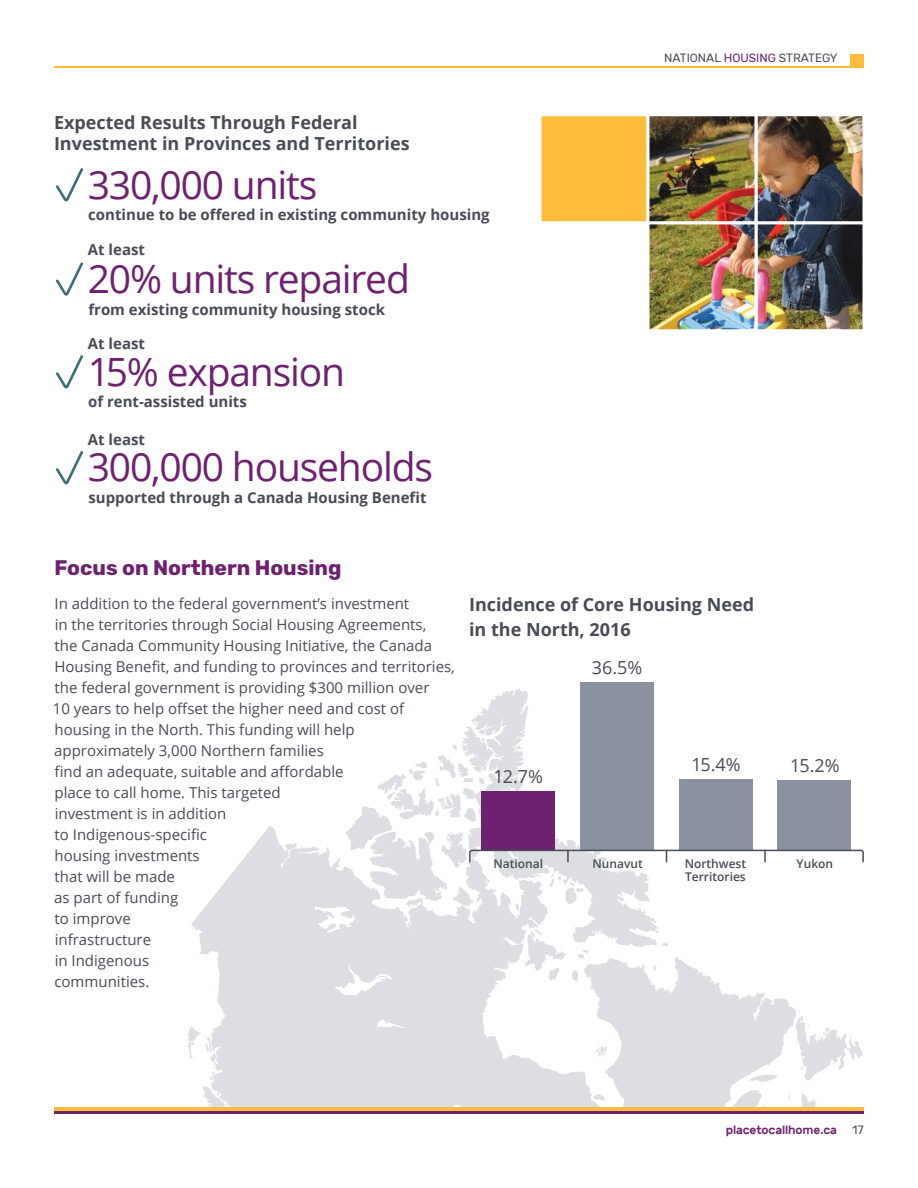
<style>
.page{position:relative;width:918px;height:1188px;background:#fff}
.page>*{position:absolute;margin:0;border:0;box-sizing:border-box;transform-origin:0 0}
.t1{font:39px "Open Sans";letter-spacing:-.03em;color:#6e216f}
.t2{font:700 21px "Rubik";color:#6e216f}
.t3{font:700 18px/25.5px "Open Sans";color:#474c55}
.t4{font:18px "Open Sans";letter-spacing:-.06em;color:#474c55}
.t5{font:15px/21px "Open Sans";color:#474c55}
.t6{font:700 15px "Open Sans";color:#474c55}
.t7{font:600 12px/13.5px "Open Sans";color:#474c55}
.t8{font:12px "Rubik";color:#474c55}
.t9{font:500 12px "Rubik";letter-spacing:-.01em;color:#6e216f}
.s1{color:#6e216f}
</style>
<div class="page">
<div style="left:850px;top:54px;width:14px;height:14px;background:#fdbd3b"></div>
<hr style="left:54px;top:66px;width:810px;height:2px;background:#fdbd3b">
<hr style="left:54px;top:1107px;width:810px;height:4px;background:#fdbd3b">
<hr style="left:54px;top:1111px;width:810px;height:3px;background:#6e216f">
<svg style="left:188px;top:689px;width:675px;height:418px"></svg>
<div style="left:482px;top:792px;width:73px;height:58px;background:#6e216f"></div>
<div style="left:679px;top:779px;width:74px;height:71px;background:#8a929f"></div>
<div style="left:580px;top:683px;width:74px;height:167px;background:#8a929f"></div>
<div style="left:778px;top:780px;width:73px;height:70px;background:#8a929f"></div>
<svg style="left:468px;top:849px;width:396px;height:14px"></svg>
<svg style="left:56px;top:168px;width:27px;height:34px"></svg>
<svg style="left:56px;top:355px;width:27px;height:34px"></svg>
<svg style="left:56px;top:451px;width:27px;height:34px"></svg>
<svg style="left:56px;top:262px;width:27px;height:34px"></svg>
<div style="left:538px;top:113px;width:112px;height:111px;background:#fdbd3b;border:3px solid #fff"></div>
<img style="left:758px;top:225px;width:104px;height:103px">
<div style="left:754px;top:221px;width:112px;height:111px;border:3px solid #fff"></div>
<img style="left:650px;top:225px;width:104px;height:103px">
<div style="left:646px;top:221px;width:112px;height:111px;border:3px solid #fff"></div>
<img style="left:758px;top:117px;width:104px;height:103px">
<div style="left:754px;top:113px;width:112px;height:111px;border:3px solid #fff"></div>
<img style="left:650px;top:117px;width:104px;height:103px">
<div style="left:646px;top:113px;width:112px;height:111px;border:3px solid #fff"></div>
<p class="t3" style="left:54px;top:111px;width:357px;line-height:21px">Expected Results Through Federal<br>Investment in Provinces and Territories</p>
<h1 class="t1" style="left:88px;top:157px;width:231px">330,000 units</h1>
<p class="t6" style="left:88px;top:204px;width:403px">continue to be offered in existing community housing</p>
<p class="t6" style="left:88px;top:239px;width:59px">At least</p>
<h1 class="t1" style="left:88px;top:251px;width:324px">20% units repaired</h1>
<p class="t6" style="left:88px;top:299px;width:298px">from existing community housing stock</p>
<p class="t6" style="left:88px;top:333px;width:59px">At least</p>
<h1 class="t1" style="left:88px;top:344px;width:259px">15% expansion</h1>
<p class="t6" style="left:88px;top:391px;width:160px">of rent-assisted units</p>
<p class="t6" style="left:88px;top:429px;width:59px">At least</p>
<h1 class="t1" style="left:88px;top:440px;width:347px">300,000 households</h1>
<p class="t6" style="left:88px;top:487px;width:340px">supported through a Canada Housing Benefit</p>
<p class="t8" style="left:664px;top:51px;width:175px">NATIONAL <span class="s1">HOUSING</span> STRATEGY</p>
<h2 class="t2" style="left:54px;top:556px;width:289px">Focus on Northern Housing</h2>
<p class="t5" style="left:53px;top:593px;width:404px">In addition to the federal government’s investment<br>in the territories through Social Housing Agreements,<br>the Canada Community Housing Initiative, the Canada Housing Benefit, and funding to provinces and territories, the federal government is providing $300 million over<br>10 years to help offset the higher need and cost of housing in the North. This funding will help approximately 3,000 Northern families<br>find an adequate, suitable and affordable<br>place to call home. This targeted<br>investment is in addition<br>to Indigenous-specific<br>housing investments<br>that will be made<br>as part of funding<br>to improve<br>infrastructure<br>in Indigenous<br>communities.</p>
<p class="t3" style="left:469px;top:591px;width:286px">Incidence of Core Housing Need in the North, 2016</p>
<p class="t4" style="left:494px;top:764px;width:51px">12.7%</p>
<p class="t7" style="left:493px;top:856px;width:51px">National</p>
<p class="t4" style="left:592px;top:655px;width:52px">36.5%</p>
<p class="t4" style="left:692px;top:752px;width:51px">15.4%</p>
<p class="t4" style="left:790px;top:752px;width:51px">15.2%</p>
<p class="t7" style="left:592px;top:856px;width:52px">Nunavut</p>
<p class="t7" style="left:797px;top:856px;width:38px">Yukon</p>
<p class="t7" style="left:685px;top:856px;width:63px">Northwest<br>Territories</p>
<p class="t9" style="left:726px;top:1123px;width:113px">placetocallhome.ca</p>
<p class="t8" style="left:853px;top:1123px;width:13px">17</p>
</div>
